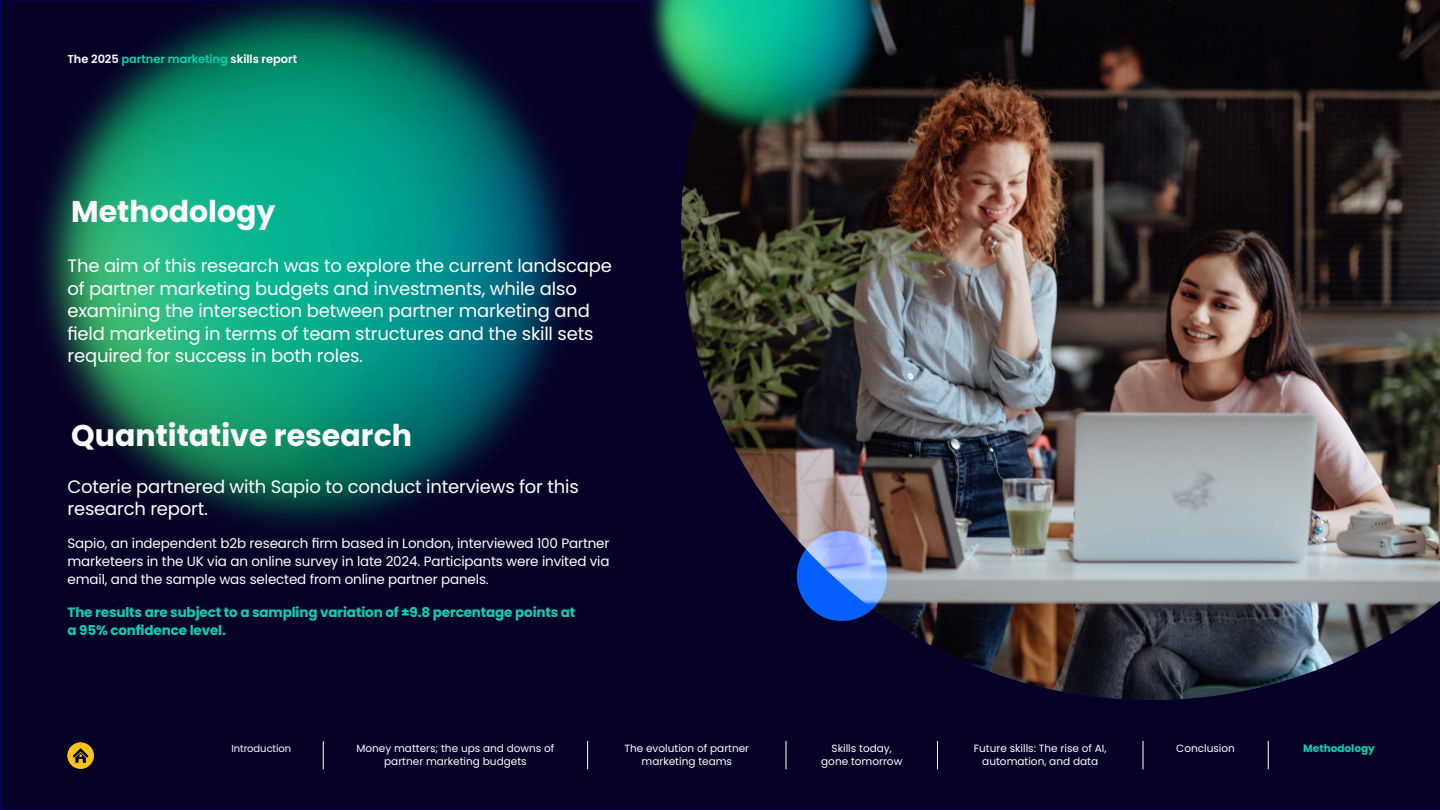
<style>
.page{position:relative;width:1440px;height:810px;background:#fff}
.page>*{position:absolute;margin:0;border:0;box-sizing:border-box;transform-origin:0 0}
.t1{font:700 30px "Poppins";color:#fff}
.t2{font:18px/22.5px "Poppins";letter-spacing:-.01em;color:#fff}
.t3{font:13.5px/18px "Poppins";letter-spacing:-.01em;color:#fff;text-align:justify}
.t4{font:700 13.5px/18px "Poppins";letter-spacing:-.01em;color:#03d5b0}
.t5{font:600 11.4px "Poppins";letter-spacing:-.005em;color:#fff}
.t6{font:10.5px/12.8px "Poppins";color:#fff;text-align:center}
.t7{font:700 10.5px "Poppins";color:#03d5b0}
.t8{font:9.98px "Poppins";letter-spacing:-.005em;color:#fff}
.s1{color:#03d5b0}
</style>
<div class="page">
<div style="left:0;top:645px;width:1440px;height:165px;background:#060027"></div>
<img style="left:0;top:0;width:681px;height:645px">
<img style="left:681px;top:0;width:759px;height:700px">
<img style="left:601px;top:0;width:330px;height:181px">
<svg style="left:797px;top:531px;width:90px;height:90px;background:#5d94fd"></svg>
<svg style="left:323px;top:741px;width:1px;height:28px"></svg>
<svg style="left:587px;top:741px;width:1px;height:28px"></svg>
<svg style="left:786px;top:741px;width:1px;height:28px"></svg>
<svg style="left:937px;top:741px;width:1px;height:28px"></svg>
<svg style="left:1143px;top:741px;width:1px;height:28px"></svg>
<svg style="left:1268px;top:741px;width:1px;height:28px"></svg>
<svg style="left:67px;top:742px;width:27px;height:27px"></svg>
<p class="t5" style="left:68px;top:53px;width:231px">The 2025 <span class="s1">partner marketing</span> skills report</p>
<h1 class="t1" style="left:71px;top:194px;width:206px">Methodology</h1>
<p class="t2" style="left:68px;top:255px;width:546px">The aim of this research was to explore the current landscape of partner marketing budgets and investments, while also examining the intersection between partner marketing and field marketing in terms of team structures and the skill sets required for success in both roles.</p>
<h1 class="t1" style="left:71px;top:418px;width:342px">Quantitative research</h1>
<p class="t2" style="left:68px;top:475px;width:513px">Coterie partnered with Sapio to conduct interviews for this research report.</p>
<p class="t3" style="left:68px;top:535px;width:544px">Sapio, an independent b2b research firm based in London, interviewed 100 Partner marketeers in the UK via an online survey in late 2024. Participants were invited via email, and the sample was selected from online partner panels.</p>
<p class="t4" style="left:68px;top:604px;width:509px">The results are subject to a sampling variation of ±9.8 percentage points at a 95% confidence level.</p>
<p class="t8" style="left:231px;top:743px;width:61px">Introduction</p>
<p class="t6" style="left:356px;top:742px;width:200px">Money matters; the ups and downs of partner marketing budgets</p>
<p class="t6" style="left:624px;top:742px;width:126px">The evolution of partner marketing teams</p>
<p class="t6" style="left:821px;top:742px;width:83px">Skills today, gone tomorrow</p>
<p class="t6" style="left:974px;top:742px;width:134px">Future skills: The rise of AI, automation, and data</p>
<p class="t6" style="left:1176px;top:742px;width:60px">Conclusion</p>
<p class="t7" style="left:1303px;top:742px;width:73px">Methodology</p>
</div>
